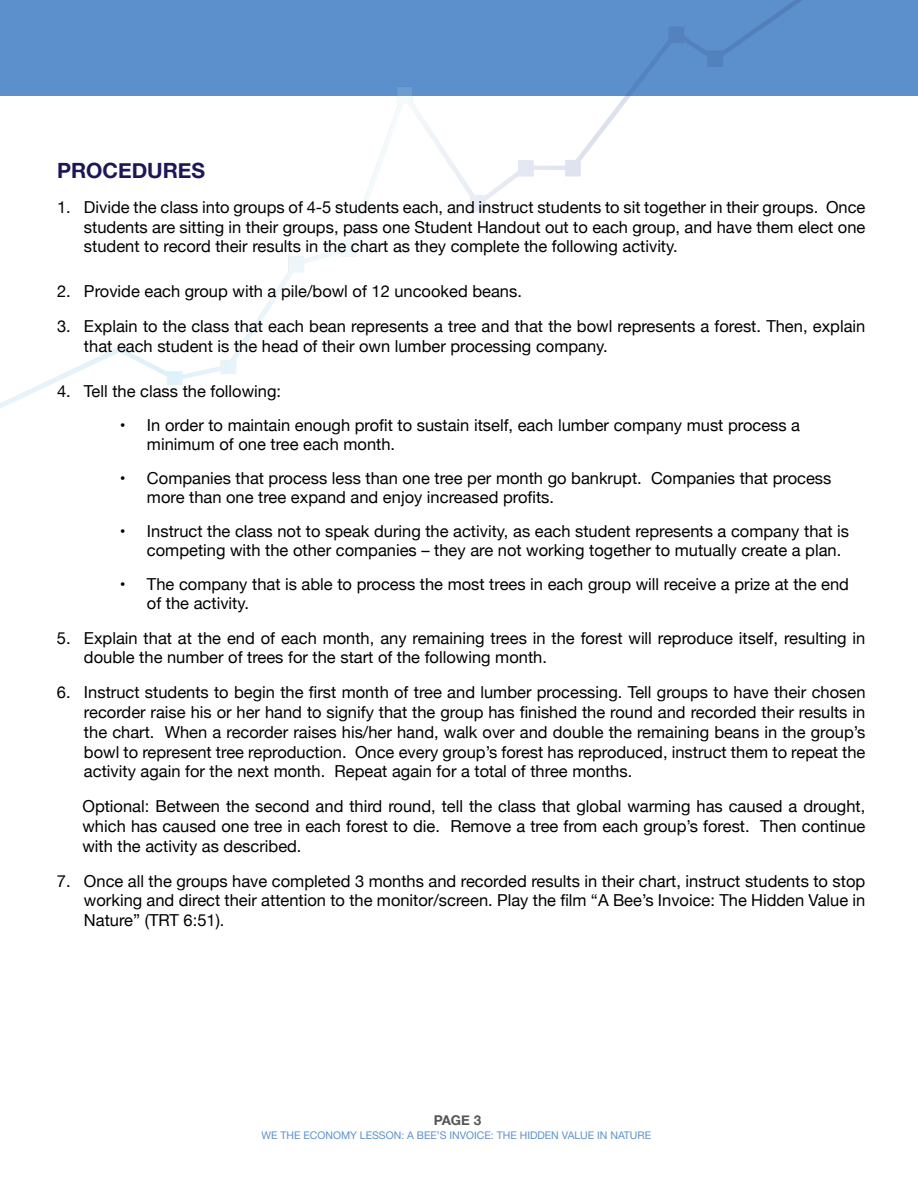
<style>
.page{position:relative;width:918px;height:1188px;background:#fff}
.page>*{position:absolute;margin:0;border:0;box-sizing:border-box;transform-origin:0 0}
.t1{font:700 21px "Helvetica Neue";color:#1d1657}
.t2{font:16.5px/19.8px "Helvetica Neue";color:#000}
.t3{font:700 13.5px "Helvetica Neue";color:#555}
.t4{font:10.5px "Helvetica Neue";color:#5c90cc}
</style>
<div class="page">
<img style="left:0;top:0;width:918px;height:408px">
<p class="t1" style="left:57px;top:154px;width:150px">PROCEDURES</p>
<p class="t2" style="left:84px;top:198px;width:783px;text-align:justify;text-indent:-27px">1. Divide the class into groups of 4-5 students each, and instruct students to sit together in their groups. Once students are sitting in their groups, pass one Student Handout out to each group, and have them elect one student to record their results in the chart as they complete the following activity.</p>
<p class="t2" style="left:57px;top:283px;width:466px">2. Provide each group with a pile/bowl of 12 uncooked beans.</p>
<p class="t2" style="left:84px;top:317px;width:783px;text-indent:-27px">3. Explain to the class that each bean represents a tree and that the bowl represents a forest. Then, explain that each student is the head of their own lumber processing company.</p>
<p class="t2" style="left:57px;top:382px;width:226px">4. Tell the class the following:</p>
<p class="t2" style="left:147px;top:417px;width:655px;line-height:18.9px;text-indent:-27px">• In order to maintain enough profit to sustain itself, each lumber company must process a minimum of one tree each month.</p>
<p class="t2" style="left:147px;top:470px;width:686px;line-height:18.9px;text-indent:-27px">• Companies that process less than one tree per month go bankrupt. Companies that process more than one tree expand and enjoy increased profits.</p>
<p class="t2" style="left:147px;top:522px;width:704px;line-height:19px;text-indent:-27px">• Instruct the class not to speak during the activity, as each student represents a company that is competing with the other companies – they are not working together to mutually create a plan.</p>
<p class="t2" style="left:147px;top:575px;width:704px;line-height:18.9px;text-indent:-27px">• The company that is able to process the most trees in each group will receive a prize at the end of the activity.</p>
<p class="t2" style="left:84px;top:629px;width:783px;text-indent:-27px">5. Explain that at the end of each month, any remaining trees in the forest will reproduce itself, resulting in double the number of trees for the start of the following month.</p>
<p class="t2" style="left:84px;top:683px;width:783px;text-align:justify;text-indent:-27px">6. Instruct students to begin the first month of tree and lumber processing. Tell groups to have their chosen recorder raise his or her hand to signify that the group has finished the round and recorded their results in the chart. When a recorder raises his/her hand, walk over and double the remaining beans in the group’s bowl to represent tree reproduction. Once every group’s forest has reproduced, instruct them to repeat the activity again for the next month. Repeat again for a total of three months.</p>
<p class="t2" style="left:82px;top:797px;width:784px;text-align:justify">Optional: Between the second and third round, tell the class that global warming has caused a drought, which has caused one tree in each forest to die. Remove a tree from each group’s forest. Then continue with the activity as described.</p>
<p class="t2" style="left:84px;top:872px;width:783px;text-align:justify;text-indent:-27px">7. Once all the groups have completed 3 months and recorded results in their chart, instruct students to stop working and direct their attention to the monitor/screen. Play the film “A Bee’s Invoice: The H idden Value in Nature” (TRT 6:51).</p>
<p class="t3" style="left:434px;top:1109px;width:49px">PAGE 3</p>
<p class="t4" style="left:262px;top:1128px;width:266px">WE THE ECONOMY LESSON: A Bee’s Invoice: The Hidde</p>
<p class="t4" style="left:551px;top:1128px;width:67px">n Value in Nature</p>
</div>
